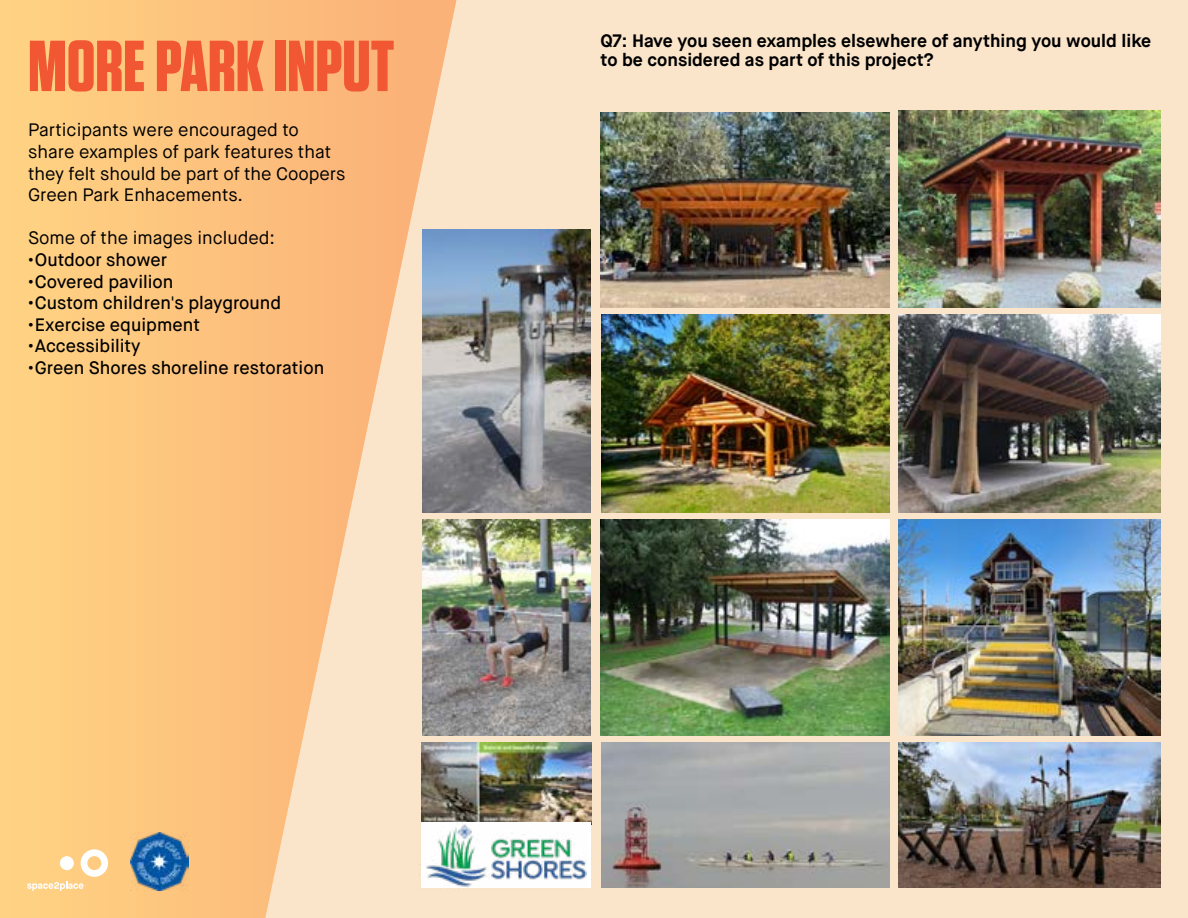
<style>
.page{position:relative;width:1188px;height:918px;background:#fae5ca}
.page>*{position:absolute;margin:0;border:0;box-sizing:border-box;transform-origin:0 0}
.t1{font:700 72px "Tungsten";color:#f05732}
.t2{font:18px/21.6px "Maison Neue";color:#000}
.t3{font:500 18px "Maison Neue";color:#000}
.t4{font:700 18px/18.3px "Maison Neue";color:#000}
</style>
<div class="page">
<svg style="left:0;top:0;width:457px;height:918px"></svg>
<img style="left:422px;top:229px;width:169px;height:283px">
<img style="left:422px;top:519px;width:169px;height:217px">
<img style="left:601px;top:113px;width:288px;height:195px">
<img style="left:898px;top:111px;width:263px;height:197px">
<img style="left:601px;top:519px;width:288px;height:217px">
<img style="left:898px;top:519px;width:263px;height:217px">
<img style="left:601px;top:743px;width:288px;height:145px">
<img style="left:898px;top:315px;width:263px;height:197px">
<img style="left:898px;top:743px;width:263px;height:145px">
<img style="left:601px;top:315px;width:288px;height:197px">
<img style="left:421px;top:743px;width:170px;height:79px">
<div style="left:421px;top:822px;width:170px;height:66px;background:#fff"></div>
<img style="left:420px;top:819px;width:166px;height:72px">
<svg style="left:27px;top:849px;width:81px;height:42px;background:#fed99e"></svg>
<img style="left:131px;top:833px;width:58px;height:58px">
<h1 class="t1" style="left:28px;top:28px;width:368px">MORE PARK INPUT</h1>
<p class="t2" style="left:28px;top:120px;width:319px">Participants were encouraged to share examples of park features that they felt should be part of the Coopers Green Park Enhacements.</p>
<p class="t2" style="left:28px;top:228px;width:249px">Some of the images included:</p>
<p class="t3" style="left:28px;top:248px;width:141px">•Outdoor shower</p>
<p class="t3" style="left:28px;top:270px;width:147px">•Covered pavilion</p>
<p class="t3" style="left:28px;top:292px;width:255px">•Custom children's playground</p>
<p class="t3" style="left:28px;top:313px;width:173px">•Exercise equipment</p>
<p class="t3" style="left:28px;top:335px;width:114px">•Accessibility</p>
<p class="t3" style="left:28px;top:356px;width:298px">•Green Shores shoreline restoration</p>
<p class="t4" style="left:601px;top:32px;width:552px">Q7: Have you seen examples elsewhere of anything you would like to be considered as part of this project?</p>
</div>
